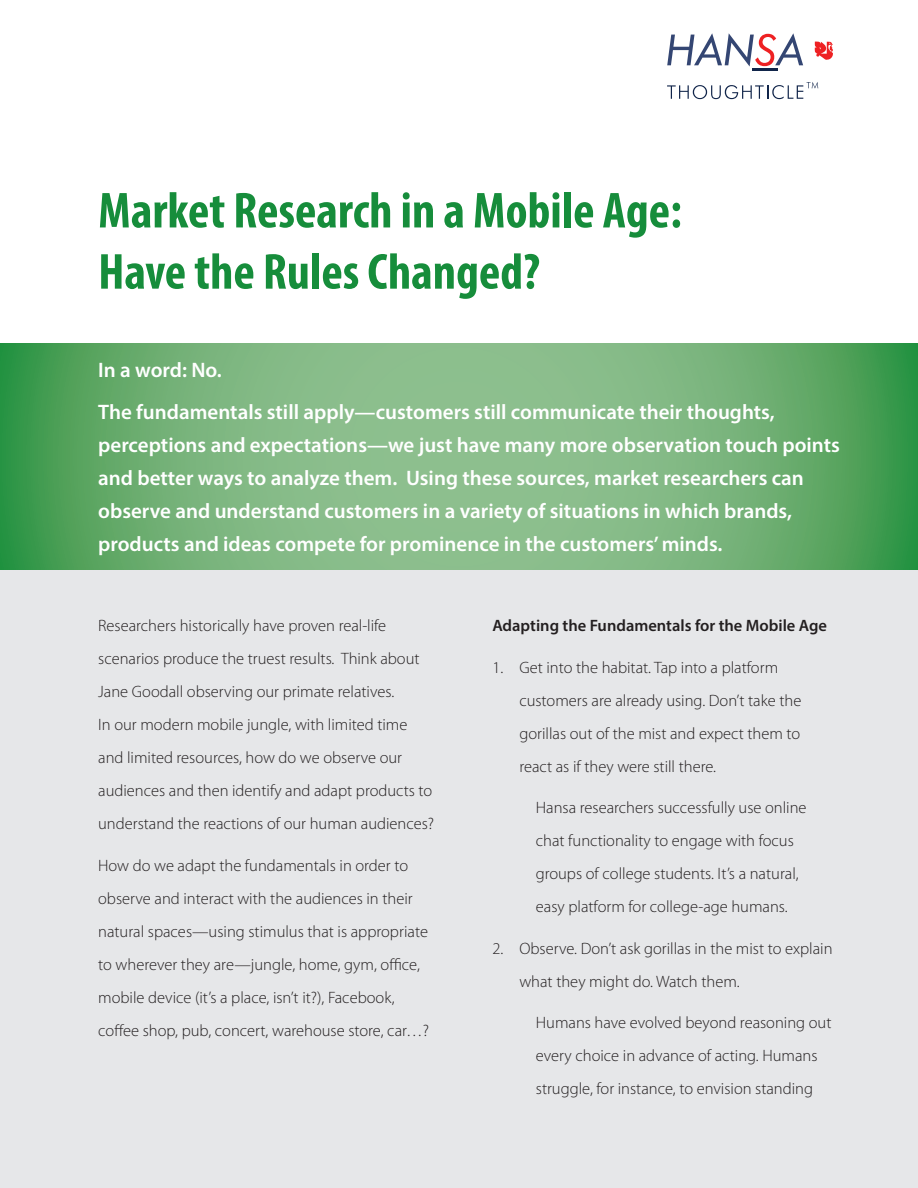
<style>
.page{position:relative;width:918px;height:1188px;background:#fff}
.page>*{position:absolute;margin:0;border:0;box-sizing:border-box;transform-origin:0 0}
.t1{font:700 condensed 51px/61.2px "Myriad Pro";color:#168d3b}
.t2{font:600 21px/33px "Myriad Pro";color:#fff}
.t3{font:300 16.5px/33px "Myriad Pro";color:#231f20}
.t4{font:600 16.5px "Myriad Pro";color:#231f20}
</style>
<div class="page">
<div style="left:0;top:398px;width:918px;height:790px;background:#e6e7e9"></div>
<svg style="left:0;top:344px;width:918px;height:226px;background:#72b277"></svg>
<svg style="left:667px;top:33px;width:136px;height:34px"></svg>
<hr style="left:752px;top:68px;width:25px;height:3px;background:#11254a">
<svg style="left:815px;top:41px;width:18px;height:19px"></svg>
<svg style="left:667px;top:82px;width:151px;height:17px"></svg>
<p class="t1" style="left:98px;top:179px;width:585px">Market Research in a Mobile Age:<br>Have the Rules Changed?</p>
<p class="t2" style="left:98px;top:353px;width:125px">In a word: No.</p>
<p class="t2" style="left:98px;top:395px;width:743px">The fundamentals still apply—customers still communicate their thoughts, perceptions and expectations—we just have many more observation touch points and better ways to analyze them. Using these sources, market researchers can observe and understand customers in a variety of situations in which brands, products and ideas compete for prominence in the customers’ minds.</p>
<p class="t3" style="left:98px;top:609px;width:337px">Researchers historically have proven real-life scenarios produce the truest results. Think about Jane Goodall observing our primate relatives.<br>In our modern mobile jungle, with limited time and limited resources, how do we observe our audiences and then identify and adapt products to understand the reactions of our human audiences?</p>
<p class="t3" style="left:98px;top:848px;width:332px">How do we adapt the fundamentals in order to observe and interact with the audiences in their natural spaces—using stimulus that is appropriate to wherever they are—jungle, home, gym, office, mobile device (it’s a place, isn’t it?), Facebook, coffee shop, pub, concert, warehouse store, car…?</p>
<p class="t4" style="left:492px;top:615px;width:336px">Adapting the Fundamentals for the Mobile Age</p>
<p class="t3" style="left:519px;top:650px;width:284px;text-indent:-27px">1. Get into the habitat. Tap into a platform customers are already using. Don’t take the gorillas out of the mist and expect them to react as if they were still there.</p>
<p class="t3" style="left:536px;top:791px;width:272px">Hansa researchers successfully use online chat functionality to engage with focus groups of college students. It’s a natural, easy platform for college-age humans.</p>
<p class="t3" style="left:519px;top:931px;width:315px;text-indent:-27px">2. Observe. Don’t ask gorillas in the mist to explain what they might do. Watch them.</p>
<p class="t3" style="left:536px;top:1006px;width:297px">Humans have evolved beyond reasoning out every choice in advance of acting. Humans struggle, for instance, to envision standing</p>
</div>
